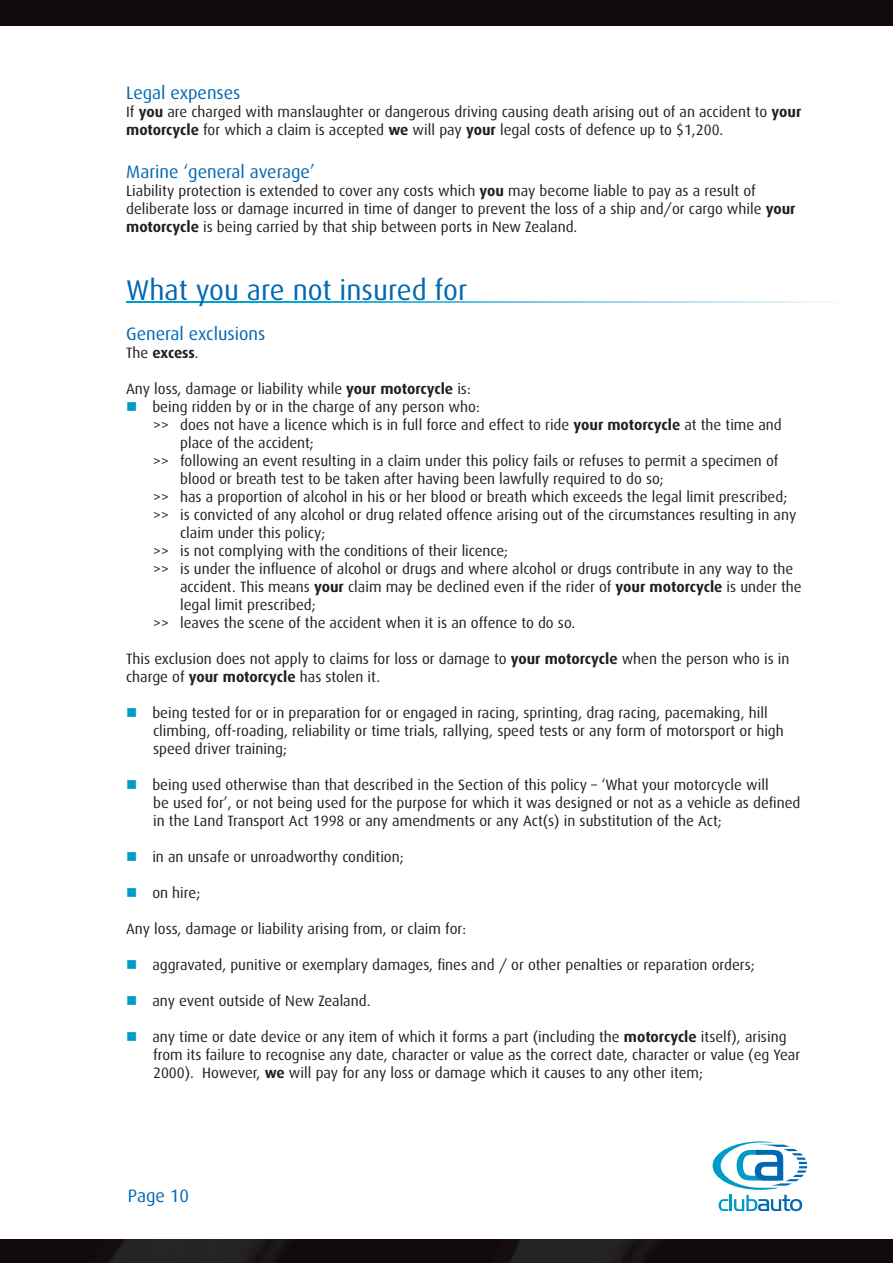
<style>
.page{position:relative;width:893px;height:1263px;background:#110a0c}
.page>*{position:absolute;margin:0;border:0;box-sizing:border-box;transform-origin:0 0}
.t1{font:28.5px "Dax";color:#0168b3}
.t2{font:18px "Dax";color:#0168b3}
.t3{font:15px/18px "Dax";color:#231f20}
.t4{font:700 15px "Dax";letter-spacing:-.02em;color:#231f20}
.s1{font-weight:700}
.s2{font-weight:400}
.s3{color:#009bc8}
</style>
<div class="page">
<img style="left:0;top:1238px;width:893px;height:25px">
<div style="left:0;top:26px;width:893px;height:1212px;background:#fff"></div>
<svg style="left:712px;top:1141px;width:96px;height:71px"></svg>
<svg style="left:126px;top:302px;width:704px;height:1px"></svg>
<p class="t2" style="left:126px;top:82px;width:116px">Legal expenses</p>
<p class="t3" style="left:126px;top:103px;width:677px">If <span class="s1">you</span> are charged with manslaughter or dangerous driving causing death arising out of an accident to <span class="s1">your motorcycle</span> for which a claim is accepted <span class="s1">we</span> will pay <span class="s1">your</span> legal costs of defence up to $1,200.</p>
<p class="t2" style="left:126px;top:161px;width:190px">Marine ‘general average’</p>
<p class="t3" style="left:126px;top:182px;width:671px">Liability protection is extended to cover any costs which <span class="s1">you</span> may become liable to pay as a result of deliberate loss or damage incurred in time of danger to prevent the loss of a ship and/or cargo while <span class="s1">your motorcycle</span> is being carried by that ship between ports in New Zealand.</p>
<p class="t1" style="left:126px;top:274px;width:343px">What you are not insured for</p>
<p class="t2" style="left:126px;top:323px;width:141px">General exclusions</p>
<p class="t4" style="left:126px;top:344px;width:74px"><span class="s2">The</span> excess<span class="s2">.</span></p>
<p class="t3" style="left:126px;top:380px;width:346px">Any loss, damage or liability while <span class="s1">your motorcycle</span> is:</p>
<p class="t3" style="left:126px;top:398px;width:355px"><span class="s3">■</span> being ridden by or in the charge of any person who:</p>
<p class="t3" style="left:153px;top:416px;width:630px">&gt;&gt; does not have a licence which is in full force and effect to ride <span class="s1">your motorcycle</span> at the time and</p>
<p class="t3" style="left:180px;top:434px;width:135px">place of the accident;</p>
<p class="t3" style="left:153px;top:452px;width:627px">&gt;&gt; following an event resulting in a claim under this policy fails or refuses to permit a specimen of</p>
<p class="t3" style="left:180px;top:470px;width:485px">blood or breath test to be taken after having been lawfully required to do so;</p>
<p class="t3" style="left:153px;top:488px;width:636px">&gt;&gt; has a proportion of alcohol in his or her blood or breath which exceeds the legal limit prescribed;</p>
<p class="t3" style="left:153px;top:506px;width:645px">&gt;&gt; is convicted of any alcohol or drug related offence arising out of the circumstances resulting in any</p>
<p class="t3" style="left:180px;top:524px;width:147px">claim under this policy;</p>
<p class="t3" style="left:153px;top:542px;width:357px">&gt;&gt; is not complying with the conditions of their licence;</p>
<p class="t3" style="left:153px;top:560px;width:642px">&gt;&gt; is under the influence of alcohol or drugs and where alcohol or drugs contribute in any way to the</p>
<p class="t3" style="left:180px;top:578px;width:623px">accident. This means <span class="s1">your</span> claim may be declined even if the rider of <span class="s1">your motorcycle</span> is under the</p>
<p class="t3" style="left:180px;top:596px;width:137px">legal limit prescribed;</p>
<p class="t3" style="left:153px;top:614px;width:423px">&gt;&gt; leaves the scene of the accident when it is an offence to do so.</p>
<p class="t3" style="left:126px;top:650px;width:665px">This exclusion does not apply to claims for loss or damage to <span class="s1">your motorcycle</span> when the person who is in charge of <span class="s1">your motorcycle</span> has stolen it.</p>
<p class="t3" style="left:153px;top:704px;width:632px;text-indent:-27px"><span class="s3">■</span> being tested for or in preparation for or engaged in racing, sprinting, drag racing, pacemaking, hill climbing, off-roading, reliability or time trials, rallying, speed tests or any form of motorsport or high speed driver training;</p>
<p class="t3" style="left:153px;top:776px;width:649px;text-indent:-27px"><span class="s3">■</span> being used otherwise than that described in the Section of this policy – ‘What your motorcycle will<br>be used for’, or not being used for the purpose for which it was designed or not as a vehicle as defined in the Land Transport Act 1998 or any amendments or any Act(s) in substitution of the Act;</p>
<p class="t3" style="left:126px;top:848px;width:279px"><span class="s3">■</span> in an unsafe or unroadworthy condition;</p>
<p class="t3" style="left:126px;top:884px;width:76px"><span class="s3">■</span> on hire;</p>
<p class="t3" style="left:126px;top:920px;width:342px">Any loss, damage or liability arising from, or claim for:</p>
<p class="t3" style="left:126px;top:956px;width:630px"><span class="s3">■</span> aggravated, punitive or exemplary damages, fines and / or other penalties or reparation orders;</p>
<p class="t3" style="left:126px;top:992px;width:246px"><span class="s3">■</span> any event outside of New Zealand.</p>
<p class="t3" style="left:153px;top:1028px;width:649px;text-indent:-27px"><span class="s3">■</span> any time or date device or any item of which it forms a part (including the <span class="s1">motorcycle</span> itself), arising from its failure to recognise any date, character or value as the correct date, character or value (eg Year<br>2000). However, <span class="s1">we</span> will pay for any loss or damage which it causes to any other item;</p>
<p class="t2" style="left:128px;top:1185px;width:62px">Page 10</p>
</div>
